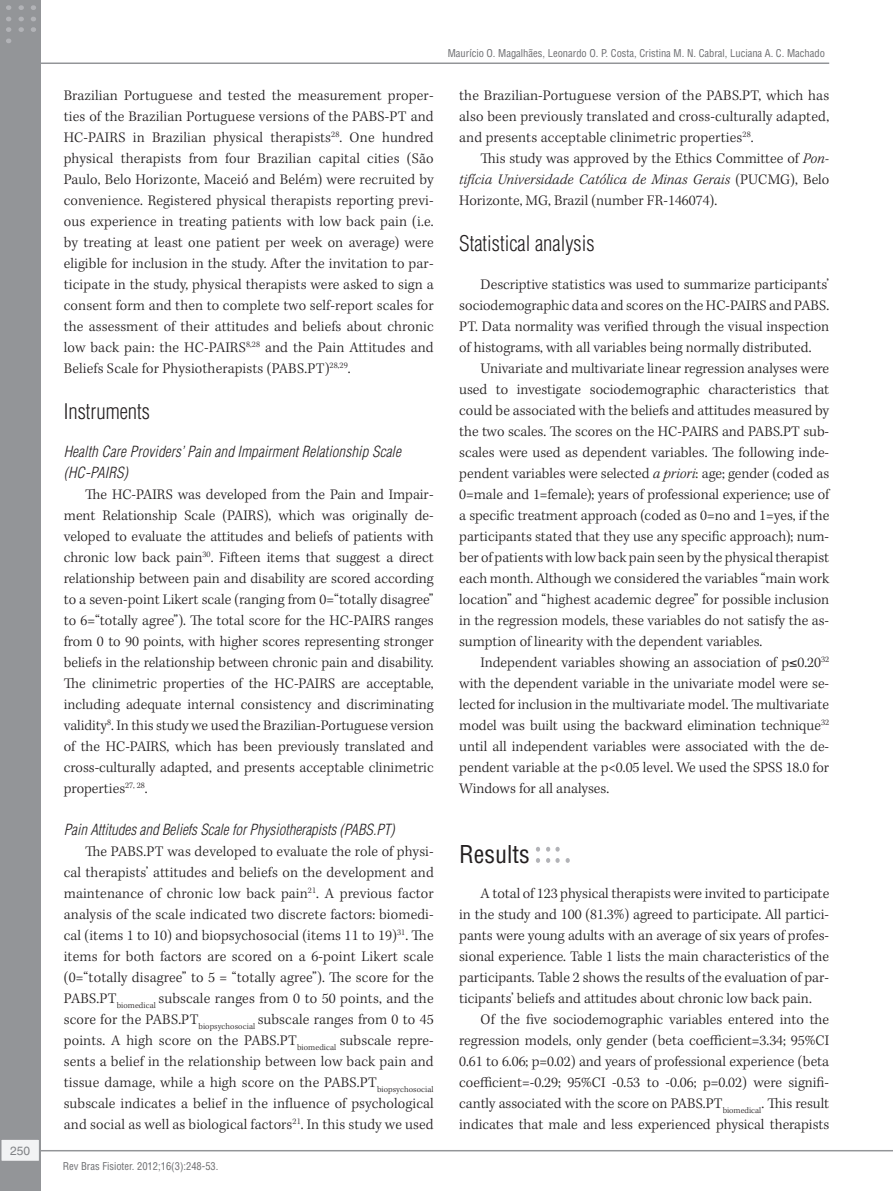
<style>
.page{position:relative;width:893px;height:1191px;background:#fff}
.page>*{position:absolute;margin:0;border:0;box-sizing:border-box;transform-origin:0 0}
.z04_0_Sub1{font:condensed 24px "Helvetica LT Std";color:#231f20}
.z04_1_Sub2{font:300 condensed 21px "Helvetica LT Std";color:#231f20}
.z05_0_texto_txt{font:300 15px/21px "Kepler Std";color:#231f20;text-align:justify}
.z04_2_Sub3{font:italic 300 condensed 15px/21px "Helvetica LT Std";letter-spacing:.01em;color:#231f20}
.t1{font:12px "Helvetica LT Std";color:#808285}
.z06_2_cabecalho{font:condensed 10.5px "Helvetica LT Std";color:#6c6d70}
.s1{font-style:italic}
</style>
<div class="page">
<svg style="left:566px;top:858px;width:4px;height:5px"></svg>
<svg style="left:546px;top:858px;width:14px;height:5px"></svg>
<svg style="left:536px;top:858px;width:4px;height:5px"></svg>
<svg style="left:546px;top:846px;width:14px;height:5px"></svg>
<svg style="left:536px;top:847px;width:4px;height:4px"></svg>
<hr style="left:14px;top:1150px;width:879px;height:1px;background:#939598">
<hr style="left:13px;top:62px;width:816px;height:2px;background:#939598">
<div style="left:0;top:0;width:40px;height:1191px;background:#939598"></div>
<div style="left:1px;top:1139px;width:39px;height:22px;background:#f2f3f4"></div>
<div style="left:0;top:1138px;width:40px;height:24px;border:2px solid #939598"></div>
<svg style="left:6px;top:39px;width:5px;height:4px"></svg>
<svg style="left:6px;top:27px;width:5px;height:5px"></svg>
<svg style="left:6px;top:17px;width:5px;height:4px"></svg>
<svg style="left:6px;top:5px;width:5px;height:5px"></svg>
<svg style="left:19px;top:27px;width:5px;height:5px"></svg>
<svg style="left:19px;top:17px;width:5px;height:4px"></svg>
<svg style="left:19px;top:5px;width:5px;height:5px"></svg>
<svg style="left:31px;top:27px;width:5px;height:5px"></svg>
<svg style="left:31px;top:17px;width:5px;height:4px"></svg>
<svg style="left:31px;top:5px;width:5px;height:5px"></svg>
<p class="t1" style="left:10px;top:1143px;width:22px">250</p>
<p class="z05_0_texto_txt" style="left:64px;top:85px;width:371px">Brazilian Portuguese and tested the measurement proper&shy;ties of the Brazilian Portuguese versions of the PABS-PT and HC-PAIRS in Brazilian physical therapists<sup>28</sup>. One hundred physical therapists from four Brazilian capital cities (São Paulo, Belo Horizonte, Maceió and Belém) were recruited by convenience. Registered physical therapists reporting previ&shy;ous experience in treating patients with low back pain (i.e. by treating at least one patient per week on average) were eligible for inclusion in the study. After the invitation to par&shy;ticipate in the study, physical therapists were asked to sign a consent form and then to complete two self-report scales for the assessment of their attitudes and beliefs about chronic low back pain: the HC-PAIRS<sup>8,28</sup> and the Pain Attitudes and Beliefs Scale for Physiotherapists (PABS.PT)<sup>28,29</sup>.</p>
<p class="z04_1_Sub2" style="left:64px;top:399px;width:88px">Instruments</p>
<p class="z04_2_Sub3" style="left:64px;top:441px;width:339px">Health Care Providers’ Pain and Impairment Relationship Scale (HC-PAIRS)</p>
<p class="z05_0_texto_txt" style="left:64px;top:484px;width:371px;text-indent:21px">The HC-PAIRS was developed from the Pain and Impair&shy;ment Relationship Scale (PAIRS), which was originally de&shy;veloped to evaluate the attitudes and beliefs of patients with chronic low back pain<sup>30</sup>. Fifteen items that suggest a direct relationship between pain and disability are scored according to a seven-point Likert scale (ranging from 0=“totally disagree” to 6=“totally agree”). The total score for the HC-PAIRS ranges from 0 to 90 points, with higher scores representing stronger beliefs in the relationship between chronic pain and disability.<br>The clinimetric properties of the HC-PAIRS are acceptable, including adequate internal consistency and discriminating validity<sup>8</sup>. In this study we used the Brazilian-Portuguese version of the HC-PAIRS, which has been previously translated and cross-culturally adapted, and presents acceptable clinimetric properties<sup>27,</sup> <sup>28</sup>.</p>
<p class="z04_2_Sub3" style="left:64px;top:819px;width:332px">Pain Attitudes and Beliefs Scale for Physiotherapists (PABS.PT)</p>
<p class="z05_0_texto_txt" style="left:64px;top:841px;width:371px;text-indent:21px">The PABS.PT was developed to evaluate the role of physi&shy;cal therapists’ attitudes and beliefs on the development and maintenance of chronic low back pain<sup>21</sup>. A previous factor analysis of the scale indicated two discrete factors: biomedi&shy;cal (items 1 to 10) and biopsychosocial (items 11 to 19)<sup>31</sup>. The items for both factors are scored on a 6-point Likert scale (0=“totally disagree” to 5 = “totally agree”). The score for the PABS.PT<sub>biomedical</sub> subscale ranges from 0 to 50 points, and the score for the PABS.PT<sub>biopsychosocial</sub> subscale ranges from 0 to 45 points. A high score on the PABS.PT<sub>biomedical</sub> subscale repre&shy;sents a belief in the relationship between low back pain and tissue damage, while a high score on the PABS.PT<sub>biopsychosocial </sub>subscale indicates a belief in the influence of psychological and social as well as biological factors<sup>21</sup>. In this study we used</p>
<p class="z06_2_cabecalho" style="left:63px;top:1160px;width:157px">Rev Bras Fisioter. 2012;16(3):248-53.</p>
<p class="z06_2_cabecalho" style="left:448px;top:46px;width:379px">Maurício O. Magalhães, Leonardo O. P. Costa, Cristina M. N. Cabral, Luciana A. C. Machado</p>
<p class="z05_0_texto_txt" style="left:459px;top:85px;width:371px">the Brazilian-Portuguese version of the PABS.PT, which has also been previously translated and cross-culturally adapted, and presents acceptable clinimetric properties<sup>28</sup>.</p>
<p class="z05_0_texto_txt" style="left:459px;top:148px;width:371px;text-indent:21px">This study was approved by the Ethics Committee of <span class="s1">Pon&shy;tifícia Universidade Católica de Minas Gerais</span> (PUCMG), Belo Horizonte, MG, Brazil (number FR-146074).</p>
<p class="z04_1_Sub2" style="left:459px;top:231px;width:137px">Statistical analysis</p>
<p class="z05_0_texto_txt" style="left:459px;top:274px;width:371px;text-indent:21px">Descriptive statistics was used to summarize participants’ sociodemographic data and scores on the HC-PAIRS and PABS.<br>PT. Data normality was verified through the visual inspection of histograms, with all variables being normally distributed.</p>
<p class="z05_0_texto_txt" style="left:459px;top:358px;width:371px;text-indent:21px">Univariate and multivariate linear regression analyses were used to investigate sociodemographic characteristics that could be associated with the beliefs and attitudes measured by the two scales. The scores on the HC-PAIRS and PABS.PT sub&shy;scales were used as dependent variables. The following inde&shy;pendent variables were selected <span class="s1">a priori</span>: age; gender (coded as 0=male and 1=female); years of professional experience; use of a specific treatment approach (coded as 0=no and 1=yes, if the participants stated that they use any specific approach); num&shy;ber of patients with low back pain seen by the physical therapist each month. Although we considered the variables “main work location” and “highest academic degree” for possible inclusion in the regression models, these variables do not satisfy the as&shy;sumption of linearity with the dependent variables.</p>
<p class="z05_0_texto_txt" style="left:459px;top:652px;width:371px;text-indent:21px">Independent variables showing an association of p≤0.20<sup>32 </sup>with the dependent variable in the univariate model were se&shy;lected for inclusion in the multivariate model. The multivariate model was built using the backward elimination technique<sup>32 </sup>until all independent variables were associated with the de&shy;pendent variable at the p&lt;0.05 level. We used the SPSS 18.0 for Windows for all analyses.</p>
<p class="z04_0_Sub1" style="left:459px;top:839px;width:72px">Results</p>
<p class="z05_0_texto_txt" style="left:459px;top:883px;width:371px;text-indent:21px">A total of 123 physical therapists were invited to participate in the study and 100 (81.3%) agreed to participate. All partici&shy;pants were young adults with an average of six years of profes&shy;sional experience. Table 1 lists the main characteristics of the participants. Table 2 shows the results of the evaluation of par&shy;ticipants’ beliefs and attitudes about chronic low back pain.</p>
<p class="z05_0_texto_txt" style="left:459px;top:1009px;width:371px;text-indent:21px">Of the five sociodemographic variables entered into the regression models, only gender (beta coefficient=3.34; 95%CI 0.61 to 6.06; p=0.02) and years of professional experience (beta coefficient=-0.29; 95%CI -0.53 to -0.06; p=0.02) were signifi&shy;cantly associated with the score on PABS.PT<sub>biomedical</sub>. This result indicates that male and less experienced physical therapists</p>
</div>
